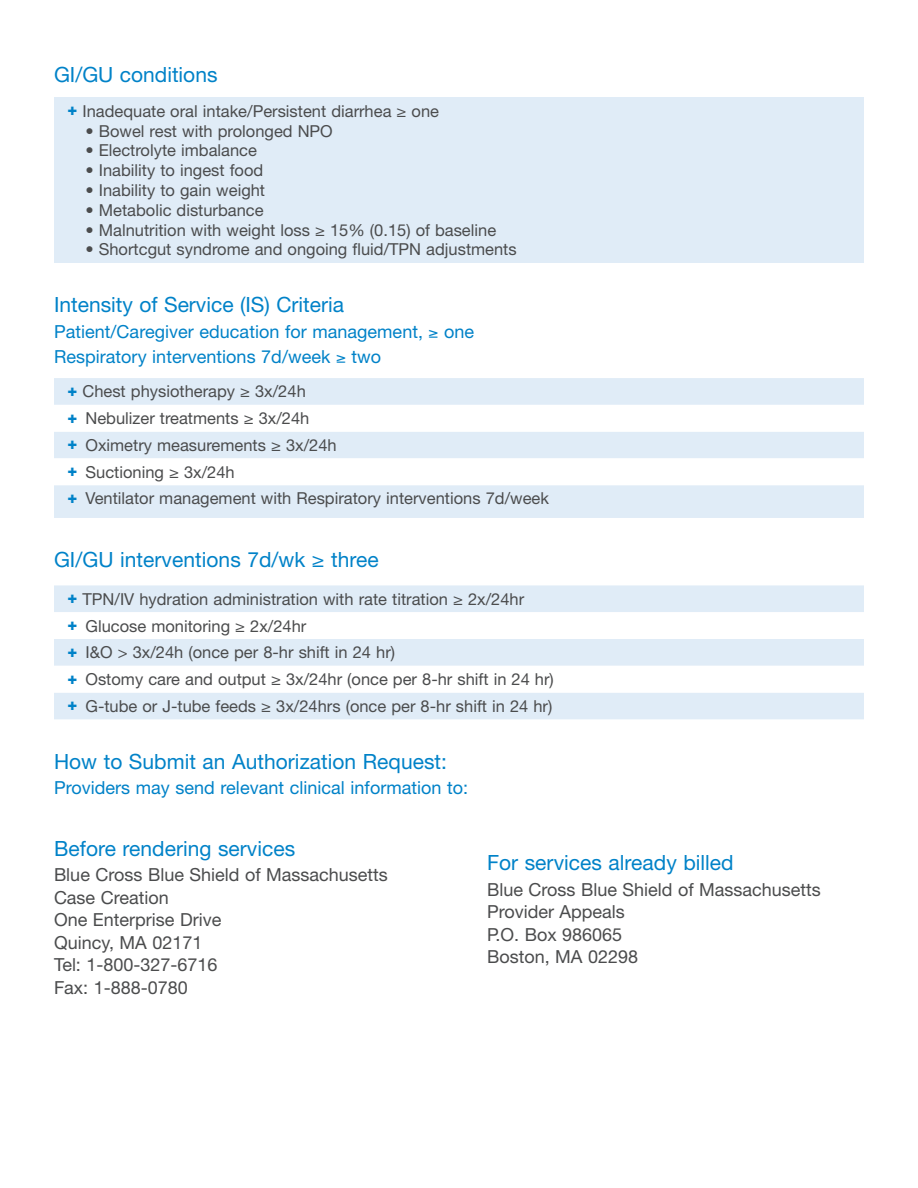
<style>
.page{position:relative;width:918px;height:1188px;background:#fff}
.page>*{position:absolute;margin:0;border:0;box-sizing:border-box;transform-origin:0 0}
._000_table_head{font:21px "Helvetica Neue LT Std";color:#0082c8}
._000_subhead_01{font:21px "Helvetica Neue LT Std";color:#0082c8}
._00M1_body__MEdicare{font:18px "Helvetica Neue LT Std";color:#4b4c4d}
._000_table_head-2{font:18px "Helvetica Neue";color:#0082c8}
._000_table_head-3{font:18px "Helvetica Neue LT Std";color:#0082c8}
._00M1_body__MEdicare-2{font:16.5px "Helvetica Neue LT Std";color:#4b4c4d}
.s1{font-weight:800;color:#0082c8}
</style>
<div class="page">
<div style="left:54px;top:97px;width:810px;height:166px;background:#e0ecf7"></div>
<div style="left:54px;top:378px;width:810px;height:140px;background:#e0ecf7"></div>
<svg style="left:54px;top:405px;width:810px;height:80px"></svg>
<div style="left:54px;top:585px;width:810px;height:134px;background:#e0ecf7"></div>
<svg style="left:54px;top:612px;width:810px;height:81px"></svg>
<p class="_000_subhead_01" style="left:54px;top:62px;width:165px">GI/GU conditions</p>
<p class="_00M1_body__MEdicare-2" style="left:68px;top:101px;width:373px"><span class="s1">+</span> Inadequate oral intake/Persistent diarrhea ≥ one</p>
<p class="_00M1_body__MEdicare-2" style="left:85px;top:121px;width:249px">• Bowel rest with prolonged NPO</p>
<p class="_00M1_body__MEdicare-2" style="left:85px;top:140px;width:173px">• Electrolyte imbalance</p>
<p class="_00M1_body__MEdicare-2" style="left:85px;top:160px;width:179px">• Inability to ingest food</p>
<p class="_00M1_body__MEdicare-2" style="left:85px;top:180px;width:181px">• Inability to gain weight</p>
<p class="_00M1_body__MEdicare-2" style="left:85px;top:200px;width:180px">• Metabolic disturbance</p>
<p class="_00M1_body__MEdicare-2" style="left:85px;top:220px;width:412px">• Malnutrition with weight loss ≥ 15% (0.15) of baseline</p>
<p class="_00M1_body__MEdicare-2" style="left:85px;top:239px;width:433px">• Shortcgut syndrome and ongoing fluid/TPN adjustments</p>
<p class="_000_subhead_01" style="left:54px;top:292px;width:292px">Intensity of Service (IS) Criteria</p>
<p class="_000_table_head-2" style="left:54px;top:320px;width:422px">Patient/Caregiver education for management, ≥ one</p>
<p class="_000_table_head-2" style="left:54px;top:346px;width:329px">Respiratory interventions 7d/week ≥ two</p>
<p class="_00M1_body__MEdicare-2" style="left:68px;top:381px;width:240px"><span class="s1">+</span> Chest physiotherapy ≥ 3x/24h</p>
<p class="_00M1_body__MEdicare-2" style="left:68px;top:408px;width:243px"><span class="s1">+</span> Nebulizer treatments ≥ 3x/24h</p>
<p class="_00M1_body__MEdicare-2" style="left:68px;top:435px;width:271px"><span class="s1">+</span> Oximetry measurements ≥ 3x/24h</p>
<p class="_00M1_body__MEdicare-2" style="left:68px;top:462px;width:169px"><span class="s1">+</span> Suctioning ≥ 3x/24h</p>
<p class="_00M1_body__MEdicare-2" style="left:68px;top:488px;width:483px"><span class="s1">+</span> Ventilator management with Respiratory interventions 7d/week</p>
<p class="_000_table_head" style="left:54px;top:547px;width:326px">GI/GU interventions 7d/wk ≥ three</p>
<p class="_00M1_body__MEdicare-2" style="left:68px;top:589px;width:458px"><span class="s1">+</span> TPN/IV hydration administration with rate titration ≥ 2x/24hr</p>
<p class="_00M1_body__MEdicare-2" style="left:68px;top:615px;width:240px"><span class="s1">+</span> Glucose monitoring ≥ 2x/24hr</p>
<p class="_00M1_body__MEdicare-2" style="left:68px;top:642px;width:329px"><span class="s1">+</span> I&amp;O &gt; 3x/24h (once per 8-hr shift in 24 hr)</p>
<p class="_00M1_body__MEdicare-2" style="left:68px;top:669px;width:488px"><span class="s1">+</span> Ostomy care and output ≥ 3x/24hr (once per 8-hr shift in 24 hr)</p>
<p class="_00M1_body__MEdicare-2" style="left:68px;top:696px;width:486px"><span class="s1">+</span> G-tube or J-tube feeds ≥ 3x/24hrs (once per 8-hr shift in 24 hr)</p>
<p class="_000_table_head" style="left:54px;top:748px;width:395px">How to Submit an Authorization Request:</p>
<p class="_000_table_head-3" style="left:54px;top:777px;width:416px">Providers may send relevant clinical information to:</p>
<p class="_000_table_head" style="left:54px;top:835px;width:243px">Before rendering services</p>
<p class="_00M1_body__MEdicare" style="left:54px;top:864px;width:335px">Blue Cross Blue Shield of Massachusetts</p>
<p class="_00M1_body__MEdicare" style="left:54px;top:886px;width:116px">Case Creation</p>
<p class="_00M1_body__MEdicare" style="left:54px;top:909px;width:169px">One Enterprise Drive</p>
<p class="_00M1_body__MEdicare" style="left:54px;top:931px;width:150px">Quincy, MA 02171</p>
<p class="_00M1_body__MEdicare" style="left:54px;top:954px;width:165px">Tel: 1-800-327-6716</p>
<p class="_00M1_body__MEdicare" style="left:54px;top:976px;width:135px">Fax: 1-888-0780</p>
<p class="_000_table_head" style="left:487px;top:850px;width:248px">For services already billed</p>
<p class="_00M1_body__MEdicare" style="left:487px;top:878px;width:335px">Blue Cross Blue Shield of Massachusetts</p>
<p class="_00M1_body__MEdicare" style="left:487px;top:901px;width:139px">Provider Appeals</p>
<p class="_00M1_body__MEdicare" style="left:487px;top:923px;width:137px">P.O. Box 986065</p>
<p class="_00M1_body__MEdicare" style="left:487px;top:946px;width:153px">Boston, MA 02298</p>
</div>
